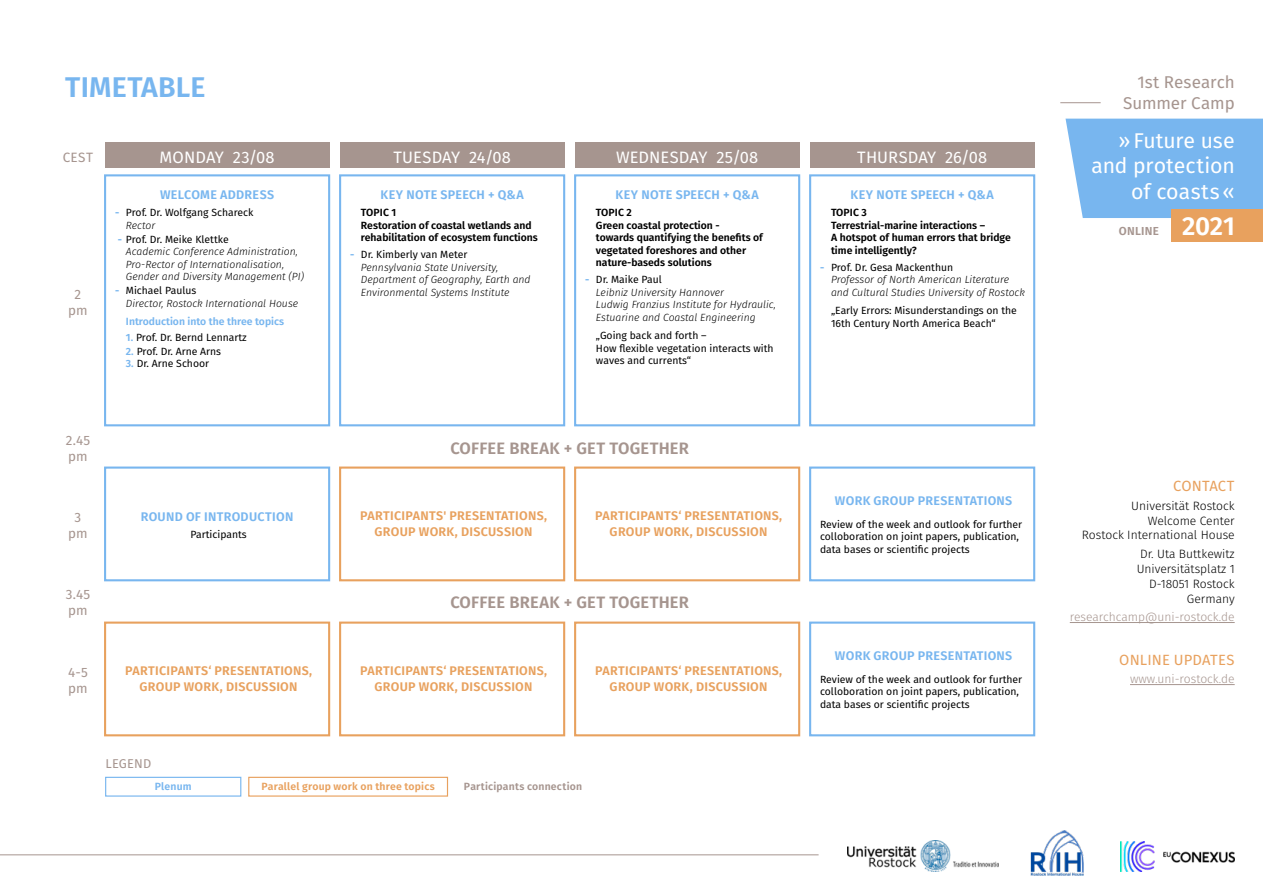
<style>
.page{position:relative;width:1263px;height:893px;background:#fff}
.page>*{position:absolute;margin:0;border:0;box-sizing:border-box;transform-origin:0 0}
.t1{font:600 28.5px "Fira Sans";letter-spacing:.005em;color:#78b6ef}
.t2{font:600 26.1px "Fira Sans";color:#fff}
.t3{font:21.3px/25.7px "Fira Sans";color:#fff;text-align:right}
.t4{font:17.1px/20.5px "Fira Sans";color:#a6958f;text-align:right}
.t5{font:16.5px "Fira Sans";letter-spacing:.005em;color:#fff}
.t6{font:600 16.5px "Fira Sans";letter-spacing:.01em;color:#a6958f}
.t7{font:14.85px "Fira Sans";letter-spacing:.01em;color:#e8a15e}
.t8{font:13.5px/16.2px "Fira Sans";letter-spacing:.01em;color:#a6958f}
.t9{font:12.75px "Fira Sans";letter-spacing:.01em;color:#a6958f}
.t10{font:600 12.45px/16.4px "Fira Sans";letter-spacing:.02em;color:#e8a15e;text-align:center}
.t11{font:600 12.45px "Fira Sans";letter-spacing:.02em;color:#78b6ef}
.t12{font:300 12.15px/14.9px "Fira Sans";color:#000;text-align:right}
.t13{font:300 12.15px "Fira Sans";color:#a6958f}
.t14{font:600 11.55px "Fira Sans";letter-spacing:.02em;color:#a6958f}
.t15{font:italic 300 10.5px/12.5px "Fira Sans";color:#000}
.t16{font:10.5px/12.5px "Fira Sans";color:#000}
.t17{font:600 10.5px/12.5px "Fira Sans";color:#000}
.t18{font:600 10.5px "Fira Sans";color:#78b6ef}
.t19{font:600 10.5px "Fira Sans";letter-spacing:.02em;color:#e8a15e}
.t20{font:600 10.5px "Fira Sans";letter-spacing:.02em;color:#a6958f}
.s1{font-weight:700;color:#78b6ef}
.s2{font-weight:300;font-style:italic}
.s3{font-weight:700;font-style:normal;color:#78b6ef}
.s4{font-weight:400;font-style:normal}
.s5{font-weight:600;color:#78b6ef}
</style>
<div class="page">
<div style="left:1065px;top:119px;width:198px;height:99px;background:#78b6ef"></div>
<div style="left:1171px;top:209px;width:92px;height:33px;background:#e8a15e"></div>
<hr style="left:1060px;top:102px;width:41px;height:1px;background:#a6958f">
<img style="left:1121px;top:841px;width:114px;height:31px">
<img style="left:847px;top:841px;width:152px;height:31px">
<img style="left:1030px;top:830px;width:54px;height:46px">
<hr style="left:0;top:854px;width:819px;height:1px;background:#a6958f">
<hr style="left:1070px;top:622px;width:165px;height:1px;background:#a6958f">
<hr style="left:1130px;top:684px;width:105px;height:1px;background:#a6958f">
<div style="left:105px;top:777px;width:136px;height:20px;border:1px solid #78b6ef"></div>
<div style="left:104px;top:174px;width:226px;height:252px;border:2px solid #78b6ef"></div>
<div style="left:104px;top:467px;width:226px;height:114px;border:2px solid #78b6ef"></div>
<div style="left:104px;top:622px;width:226px;height:114px;border:2px solid #e8a15e"></div>
<div style="left:105px;top:143px;width:224px;height:25px;background:#a6958f"></div>
<div style="left:575px;top:143px;width:224px;height:25px;background:#a6958f"></div>
<div style="left:340px;top:143px;width:224px;height:25px;background:#a6958f"></div>
<div style="left:810px;top:143px;width:224px;height:25px;background:#a6958f"></div>
<div style="left:339px;top:174px;width:226px;height:252px;border:2px solid #78b6ef"></div>
<div style="left:339px;top:467px;width:226px;height:114px;border:2px solid #e8a15e"></div>
<div style="left:339px;top:622px;width:226px;height:114px;border:2px solid #e8a15e"></div>
<div style="left:574px;top:174px;width:226px;height:252px;border:2px solid #78b6ef"></div>
<div style="left:574px;top:467px;width:226px;height:114px;border:2px solid #e8a15e"></div>
<div style="left:574px;top:622px;width:226px;height:114px;border:2px solid #e8a15e"></div>
<div style="left:809px;top:174px;width:226px;height:252px;border:2px solid #78b6ef"></div>
<div style="left:809px;top:467px;width:226px;height:114px;border:2px solid #78b6ef"></div>
<div style="left:809px;top:622px;width:226px;height:114px;border:2px solid #78b6ef"></div>
<div style="left:248px;top:777px;width:200px;height:20px;border:1px solid #e8a15e"></div>
<h1 class="t1" style="left:65px;top:63px;width:142px">TIMETABLE</h1>
<p class="t8" style="left:63px;top:149px;width:32px">CEST</p>
<p class="t8" style="left:68px;top:286px;width:21px;text-align:center">2 pm</p>
<h3 class="t5" style="left:160px;top:145px;width:117px">MONDAY 23/08</h3>
<p class="t11" style="left:160px;top:185px;width:116px">WELCOME ADDRESS</p>
<p class="t16" style="left:126px;top:206px;width:129px;text-indent:-11px"><span class="s1">-</span> Prof. Dr. Wolfgang Schareck<br><span class="s2">Rector</span></p>
<p class="t15" style="left:126px;top:233px;width:180px;text-indent:-8px"><span class="s3">-</span> <span class="s4">Prof. Dr. Meike Klettke<br></span>Academic Conference Administration, Pro-Rector of Internationalisation, Gender and Diversity Management (PI)</p>
<p class="t15" style="left:126px;top:285px;width:174px;text-indent:-11px"><span class="s3">-</span> <span class="s4">Michael Paulus<br></span>Director, Rostock International House</p>
<p class="t18" style="left:126px;top:313px;width:160px">Introduction into the three topics</p>
<p class="t16" style="left:126px;top:331px;width:122px"><span class="s5">1.</span> Prof. Dr. Bernd Lennartz</p>
<p class="t16" style="left:126px;top:345px;width:97px"><span class="s5">2.</span> Prof. Dr. Arne Arns</p>
<p class="t16" style="left:126px;top:357px;width:85px"><span class="s5">3.</span> Dr. Arne Schoor</p>
<p class="t8" style="left:66px;top:431px;width:26px">2.45 pm</p>
<p class="t8" style="left:68px;top:509px;width:21px;text-align:center">3 pm</p>
<p class="t8" style="left:66px;top:586px;width:26px">3.45 pm</p>
<p class="t8" style="left:68px;top:664px;width:21px">4-5 pm</p>
<p class="t11" style="left:141px;top:506px;width:154px">ROUND OF INTRODUCTION</p>
<p class="t16" style="left:190px;top:527px;width:58px">Participants</p>
<p class="t10" style="left:125px;top:662px;width:189px">PARTICIPANTS‘ PRESENTATIONS,<br>GROUP WORK, DISCUSSION</p>
<p class="t9" style="left:105px;top:754px;width:47px">LEGEND</p>
<h3 class="t5" style="left:393px;top:145px;width:119px">TUESDAY 24/08</h3>
<h3 class="t5" style="left:616px;top:145px;width:144px">WEDNESDAY 25/08</h3>
<p class="t11" style="left:381px;top:185px;width:145px">KEY NOTE SPEECH + Q&amp;A</p>
<p class="t17" style="left:361px;top:206px;width:178px">TOPIC 1<br>Restoration of coastal wetlands and rehabilitation of ecosystem functions</p>
<p class="t15" style="left:361px;top:248px;width:171px;text-indent:-11px"><span class="s3">-</span> <span class="s4">Dr. Kimberly van Meter<br></span>Pennsylvania State University,<br>Department of Geography, Earth and<br>Environmental Systems Institute</p>
<p class="t11" style="left:616px;top:185px;width:145px">KEY NOTE SPEECH + Q&amp;A</p>
<p class="t17" style="left:596px;top:206px;width:168px">TOPIC 2<br>Green coastal protection -<br>towards quantifying the benefits of vegetated foreshores and other nature-baseds solutions</p>
<p class="t15" style="left:596px;top:273px;width:182px;text-indent:-11px"><span class="s3">-</span> <span class="s4">Dr. Maike Paul<br></span>Leibniz University Hannover<br>Ludwig Franzius Institute for Hydraulic,<br>Estuarine and Coastal Engineering</p>
<p class="t16" style="left:596px;top:329px;width:179px">„Going back and forth –<br>How flexible vegetation interacts with waves and currents“</p>
<h3 class="t6" style="left:450px;top:435px;width:240px">COFFEE BREAK + GET TOGETHER</h3>
<p class="t10" style="left:360px;top:507px;width:189px">PARTICIPANTS' PRESENTATIONS,<br>GROUP WORK, DISCUSSION</p>
<p class="t10" style="left:595px;top:507px;width:189px">PARTICIPANTS‘ PRESENTATIONS,<br>GROUP WORK, DISCUSSION</p>
<h3 class="t6" style="left:450px;top:589px;width:240px">COFFEE BREAK + GET TOGETHER</h3>
<p class="t10" style="left:360px;top:662px;width:189px">PARTICIPANTS‘ PRESENTATIONS,<br>GROUP WORK, DISCUSSION</p>
<p class="t10" style="left:595px;top:662px;width:189px">PARTICIPANTS‘ PRESENTATIONS,<br>GROUP WORK, DISCUSSION</p>
<p class="t18" style="left:155px;top:778px;width:38px">Plenum</p>
<p class="t19" style="left:261px;top:778px;width:175px">Parallel group work on three topics</p>
<p class="t20" style="left:464px;top:778px;width:120px">Participants connection</p>
<h3 class="t5" style="left:857px;top:145px;width:131px">THURSDAY 26/08</h3>
<p class="t11" style="left:851px;top:185px;width:145px">KEY NOTE SPEECH + Q&amp;A</p>
<p class="t17" style="left:831px;top:206px;width:181px">TOPIC 3<br>Terrestrial-marine interactions –<br>A hotspot of human errors that bridge time intelligently?</p>
<p class="t15" style="left:831px;top:261px;width:195px;text-indent:-11px"><span class="s3">-</span> <span class="s4">Prof. Dr. Gesa Mackenthun<br></span>Professor of North American Literature and Cultural Studies University of Rostock</p>
<p class="t16" style="left:831px;top:304px;width:187px">„Early Errors: Misunderstandings on the<br>16th Century North America Beach“</p>
<p class="t11" style="left:835px;top:491px;width:179px">WORK GROUP PRESENTATIONS</p>
<p class="t16" style="left:820px;top:518px;width:204px">Review of the week and outlook for further colloboration on joint papers, publication, data bases or scientific projects</p>
<p class="t11" style="left:835px;top:646px;width:179px">WORK GROUP PRESENTATIONS</p>
<p class="t16" style="left:820px;top:673px;width:204px">Review of the week and outlook for further colloboration on joint papers, publication, data bases or scientific projects</p>
<h3 class="t4" style="left:1123px;top:72px;width:113px">1st Research<br>Summer Camp</h3>
<h3 class="t3" style="left:1091px;top:127px;width:145px">»Future use and protection of coasts«</h3>
<h2 class="t2" style="left:1182px;top:204px;width:55px">2021</h2>
<p class="t14" style="left:1119px;top:221px;width:42px">ONLINE</p>
<h3 class="t7" style="left:1173px;top:475px;width:63px">CONTACT</h3>
<p class="t12" style="left:1082px;top:498px;width:154px">Universität Rostock<br>Welcome Center<br>Rostock International House</p>
<p class="t12" style="left:1137px;top:547px;width:100px">Dr. Uta Buttkewitz<br>Universitätsplatz 1<br>D-18051 Rostock<br>Germany</p>
<p class="t13" style="left:1070px;top:608px;width:166px">researchcamp@uni-rostock.de</p>
<h3 class="t7" style="left:1119px;top:649px;width:117px">ONLINE UPDATES</h3>
<p class="t13" style="left:1130px;top:670px;width:106px">www.uni-rostock.de</p>
</div>
